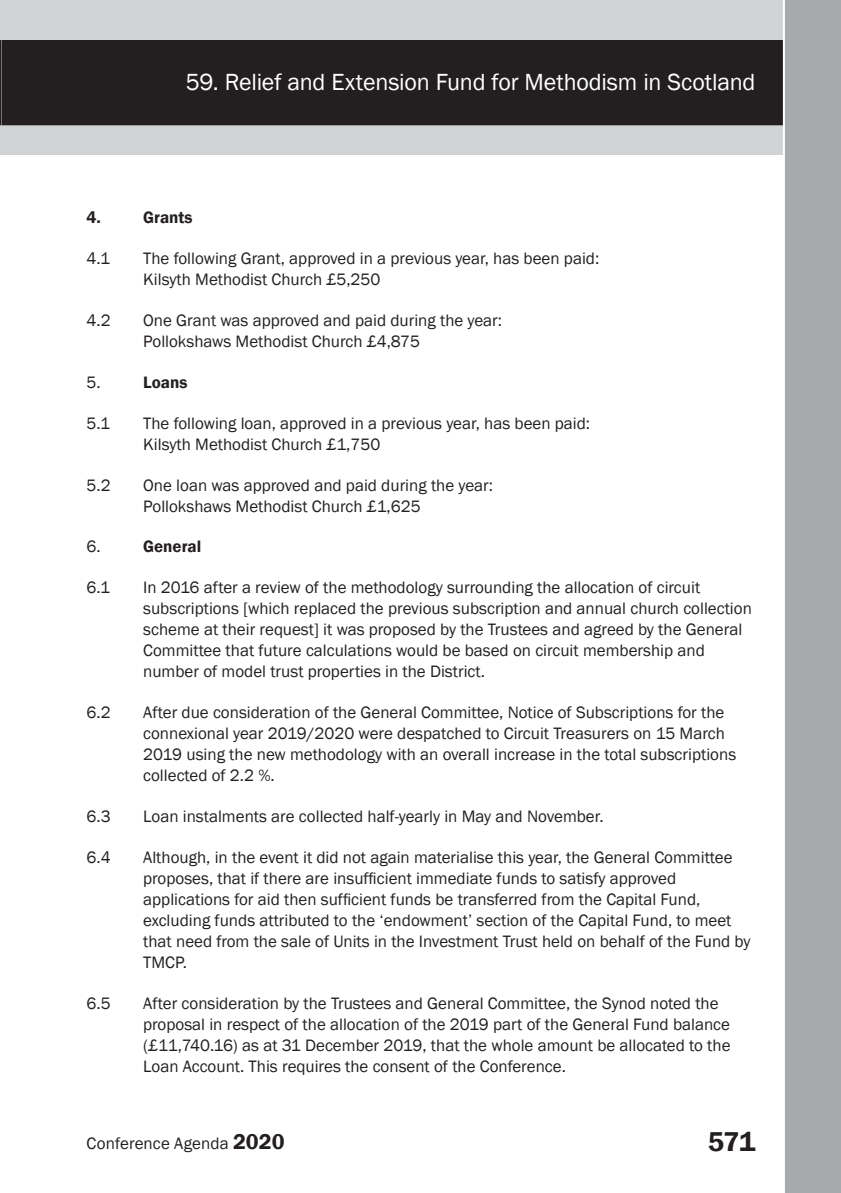
<style>
.page{position:relative;width:841px;height:1193px;background:#fff}
.page>*{position:absolute;margin:0;border:0;box-sizing:border-box;transform-origin:0 0}
.t1{font:600 28px "Franklin Gothic";color:#231f20}
.t2{font:24px "Franklin Gothic";letter-spacing:-.01em;color:#fff}
.t3{font:17px/21px "Franklin Gothic";color:#231f20}
.t4{font:600 17px "Franklin Gothic";color:#231f20}
.s1{font-weight:600;font-size:22px}
</style>
<div class="page">
<hr style="left:0;top:0;width:1px;height:155px;background:#d1d2d4">
<svg style="left:0;top:40px;width:1px;height:85px"></svg>
<div style="left:1px;top:0;width:840px;height:155px;background:#d1d2d4"></div>
<div style="left:2px;top:41px;width:838px;height:84px;background:#231f20"></div>
<div style="left:1px;top:40px;width:840px;height:85px;border:1px solid #231f20"></div>
<div style="left:783px;top:0;width:58px;height:1192px;background:#a8a9ad"></div>
<h2 class="t2" style="left:186px;top:67px;width:571px">59. Relief and Extension Fund for Methodism in Scotland</h2>
<p class="t4" style="left:87px;top:207px;width:16px">4.</p>
<p class="t4" style="left:143px;top:207px;width:51px">Grants</p>
<p class="t3" style="left:87px;top:248px;width:25px">4.1</p>
<p class="t3" style="left:143px;top:248px;width:458px">The following Grant, approved in a previous year, has been paid:</p>
<p class="t3" style="left:143px;top:269px;width:239px">Kilsyth Methodist Church £5,250</p>
<p class="t3" style="left:87px;top:310px;width:26px">4.2</p>
<p class="t3" style="left:143px;top:310px;width:360px">One Grant was approved and paid during the year:</p>
<p class="t3" style="left:143px;top:331px;width:278px">Pollokshaws Methodist Church £4,875</p>
<p class="t3" style="left:87px;top:372px;width:16px">5.</p>
<p class="t4" style="left:143px;top:372px;width:46px">Loans</p>
<p class="t3" style="left:87px;top:413px;width:25px">5.1</p>
<p class="t3" style="left:143px;top:413px;width:448px">The following loan, approved in a previous year, has been paid:</p>
<p class="t3" style="left:143px;top:434px;width:239px">Kilsyth Methodist Church £1,750</p>
<p class="t3" style="left:87px;top:475px;width:26px">5.2</p>
<p class="t3" style="left:143px;top:475px;width:351px">One loan was approved and paid during the year:</p>
<p class="t3" style="left:143px;top:496px;width:279px">Pollokshaws Methodist Church £1,625</p>
<p class="t3" style="left:87px;top:536px;width:16px">6.</p>
<p class="t4" style="left:143px;top:536px;width:60px">General</p>
<p class="t3" style="left:87px;top:577px;width:25px">6.1</p>
<p class="t3" style="left:143px;top:577px;width:610px">In 2016 after a review of the methodology surrounding the allocation of circuit subscriptions [which replaced the previous subscription and annual church collection scheme at their request] it was proposed by the Trustees and agreed by the General Committee that future calculations would be based on circuit membership and number of model trust properties in the District.</p>
<p class="t3" style="left:87px;top:702px;width:26px">6.2</p>
<p class="t3" style="left:143px;top:702px;width:594px">After due consideration of the General Committee, Notice of Subscriptions for the connexional year 2019/2020 were despatched to Circuit Treasurers on 15 March 2019 using the new methodology with an overall increase in the total subscriptions collected of 2.2 %.</p>
<p class="t3" style="left:87px;top:806px;width:26px">6.3</p>
<p class="t3" style="left:143px;top:806px;width:462px">Loan instalments are collected half-yearly in May and November.</p>
<p class="t3" style="left:87px;top:847px;width:26px">6.4</p>
<p class="t3" style="left:143px;top:847px;width:609px">Although, in the event it did not again materialise this year, the General Committee proposes, that if there are insufficient immediate funds to satisfy approved applications for aid then sufficient funds be transferred from the Capital Fund, excluding funds attributed to the ‘endowment’ section of the Capital Fund, to meet that need from the sale of Units in the Investment Trust held on behalf of the Fund by TMCP.</p>
<p class="t3" style="left:87px;top:993px;width:26px">6.5</p>
<p class="t3" style="left:143px;top:993px;width:589px">After consideration by the Trustees and General Committee, the Synod noted the proposal in respect of the allocation of the 2019 part of the General Fund balance (£11,740.16) as at 31 December 2019, that the whole amount be allocated to the Loan Account. This requires the consent of the Conference.</p>
<p class="t3" style="left:87px;top:1133px;width:200px">Conference Agenda <span class="s1">2020</span></p>
<h1 class="t1" style="left:708px;top:1124px;width:49px">571</h1>
</div>
